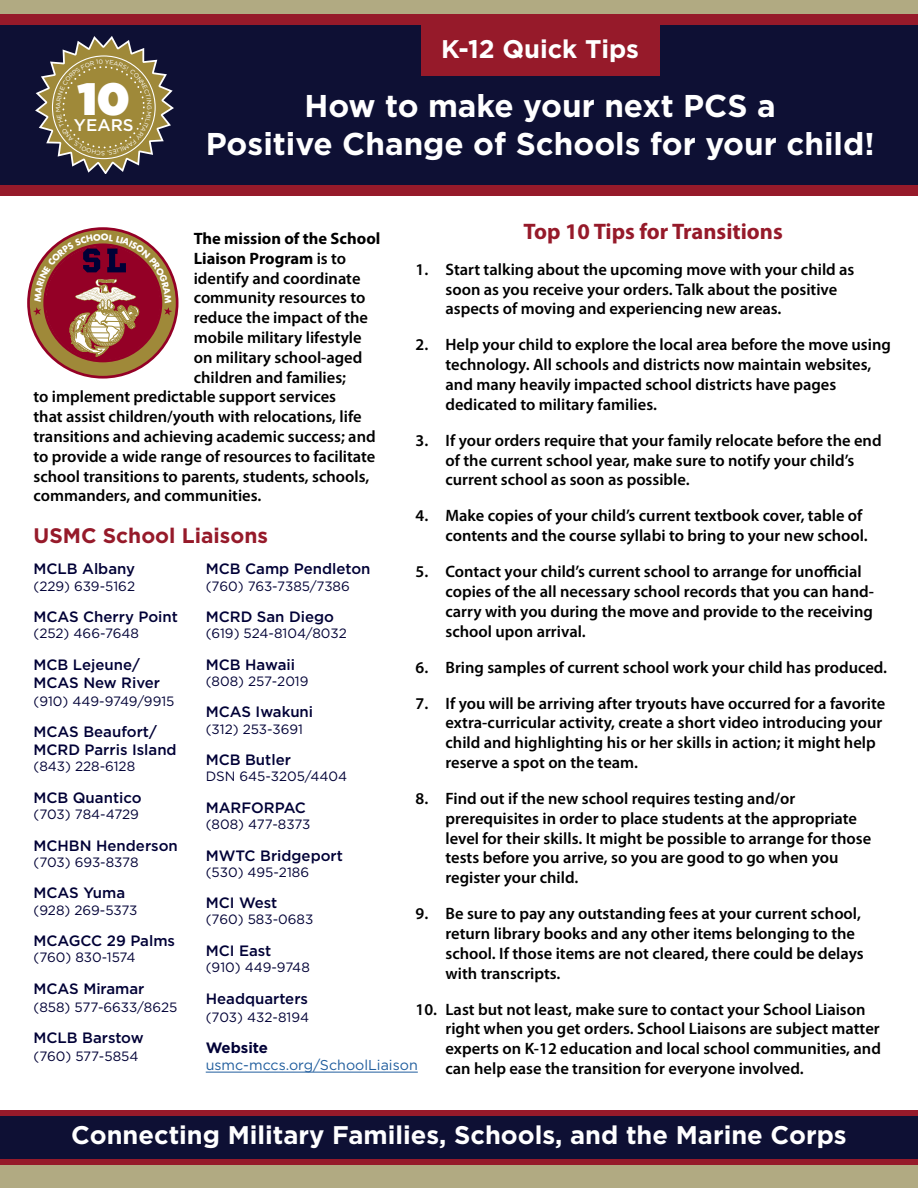
<style>
.page{position:relative;width:918px;height:1188px;background:#fff}
.page>*{position:absolute;margin:0;border:0;box-sizing:border-box;transform-origin:0 0}
.t1{font:900 45.3px "Gotham";color:#fff}
.t2{font:700 31.5px/37.8px "Gotham";color:#fff;text-align:center}
.t3{font:700 25.5px "Gotham";color:#fff}
.t4{font:700 22.5px "Myriad Pro";color:#961a2a}
.t5{font:700 21px "Gotham";color:#961a2a}
.t6{font:500 16.8px "Gotham";color:#fff}
.t7{font:600 16.5px/19.8px "Myriad Pro";color:#000}
.t8{font:700 16.5px "Myriad Pro";color:#000}
.t9{font:500 15px/18px "Gotham";color:#000036}
.t10{font:700 15px "Gotham";color:#000036}
.t11{font:14.25px "Gotham";color:#215e9e}
.t12{font:13.5px "Gotham";color:#000036}
.s1{font-weight:600}
</style>
<div class="page">
<div style="left:0;top:1136px;width:918px;height:52px;background:#b1aa82"></div>
<div style="left:0;top:0;width:918px;height:52px;background:#b1aa82"></div>
<div style="left:0;top:21px;width:918px;height:169px;background:#0e1034"></div>
<div style="left:0;top:1116px;width:918px;height:45px;background:#0e1034"></div>
<div style="left:0;top:14px;width:918px;height:11px;background:#961a2a"></div>
<div style="left:0;top:1110px;width:918px;height:6px;background:#961a2a"></div>
<div style="left:0;top:1159px;width:918px;height:5px;background:#961a2a"></div>
<div style="left:421px;top:22px;width:238px;height:54px;background:#961a2a"></div>
<div style="left:0;top:185px;width:918px;height:10px;background:#961a2a"></div>
<hr style="left:206px;top:1072px;width:212px;height:1px;background:#215e9e">
<svg style="left:27px;top:227px;width:151px;height:152px"></svg>
<svg style="left:35px;top:36px;width:139px;height:138px"></svg>
<h1 class="t1" style="left:78px;top:66px;width:54px">10</h1>
<p class="t6" style="left:74px;top:114px;width:61px">YEARS</p>
<h3 class="t3" style="left:441px;top:32px;width:199px">K-12 Quick Tips</h3>
<h2 class="t2" style="left:206px;top:87px;width:670px">How to make your next PCS a<br>Positive Change of Schools for your child!</h2>
<h3 class="t4" style="left:524px;top:217px;width:261px">Top 10 Tips for Transitions</h3>
<p class="t7" style="left:446px;top:259px;width:410px;text-indent:-30px">1. Start talking about the upcoming move with your child as soon as you receive your orders. Talk about the positive aspects of moving and experiencing new areas.</p>
<p class="t7" style="left:446px;top:335px;width:447px;text-indent:-30px">2. Help your child to explore the local area before the move using technology. All schools and districts now maintain websites, and many heavily impacted school districts have pages dedicated to military families.</p>
<p class="t7" style="left:446px;top:430px;width:438px;text-indent:-30px">3. If your orders require that your family relocate before the end of the current school year, make sure to notify your child’s current school as soon as possible.</p>
<p class="t7" style="left:446px;top:506px;width:424px;text-indent:-30px">4. Make copies of your child’s current textbook cover, table of contents and the course syllabi to bring to your new school.</p>
<p class="t7" style="left:446px;top:561px;width:430px;text-indent:-30px">5. Contact your child’s current school to arrange for unofficial copies of the all necessary school records that you can hand&shy;carry with you during the move and provide to the receiving school upon arrival.</p>
<p class="t7" style="left:416px;top:657px;width:473px">6. Bring samples of current school work your child has produced.</p>
<p class="t7" style="left:446px;top:693px;width:441px;text-indent:-30px">7. If you will be arriving after tryouts have occurred for a favorite extra-curricular activity, create a short video introducing your child and highlighting his or her skills in action; it might help reserve a spot on the team.</p>
<p class="t7" style="left:446px;top:788px;width:427px;text-indent:-30px">8. Find out if the new school requires testing and/or prerequisites in order to place students at the appropriate level for their skills. It might be possible to arrange for those tests before you arrive, so you are good to go when you register your child.</p>
<p class="t7" style="left:446px;top:903px;width:420px;text-indent:-30px">9. Be sure to pay any outstanding fees at your current school, return library books and any other items belonging to the school. If those items are not cleared, there could be delays with transcripts.</p>
<p class="t7" style="left:446px;top:999px;width:437px;text-indent:-30px">10. Last but not least, make sure to contact your School Liaison right when you get orders. School Liaisons are subject matter experts on K-12 education and local school communities, and can help ease the transition for everyone involved.</p>
<p class="t8" style="left:194px;top:228px;width:188px">The mission of the School</p>
<p class="t8" style="left:194px;top:247px;width:154px">Liaison Program <span class="s1">is to</span></p>
<p class="t7" style="left:194px;top:268px;width:168px">identify and coordinate</p>
<p class="t7" style="left:194px;top:288px;width:173px">community resources to</p>
<p class="t7" style="left:194px;top:307px;width:176px">reduce the impact of the</p>
<p class="t7" style="left:194px;top:327px;width:169px">mobile military lifestyle</p>
<p class="t7" style="left:194px;top:347px;width:170px">on military school-aged</p>
<p class="t7" style="left:194px;top:367px;width:154px">children and families;</p>
<p class="t7" style="left:33px;top:387px;width:304px">to implement predictable support services</p>
<p class="t7" style="left:33px;top:406px;width:330px">that assist children/youth with relocations, life</p>
<p class="t7" style="left:33px;top:426px;width:344px">transitions and achieving academic success; and</p>
<p class="t7" style="left:33px;top:446px;width:343px">to provide a wide range of resources to facilitate</p>
<p class="t7" style="left:33px;top:466px;width:337px">school transitions to parents, students, schools,</p>
<p class="t7" style="left:33px;top:486px;width:229px">commanders, and communities.</p>
<p class="t5" style="left:33px;top:522px;width:236px">USMC School Liaisons</p>
<p class="t9" style="left:33px;top:560px;width:103px">MCLB Albany</p>
<p class="t12" style="left:33px;top:577px;width:103px">(229) 639-5162</p>
<p class="t9" style="left:33px;top:608px;width:146px">MCAS Cherry Point</p>
<p class="t12" style="left:33px;top:625px;width:107px">(252) 466-7648</p>
<p class="t9" style="left:33px;top:655px;width:128px">MCB Lejeune/<br>MCAS New River</p>
<p class="t12" style="left:33px;top:692px;width:143px">(910) 449-9749/9915</p>
<p class="t9" style="left:33px;top:723px;width:145px">MCAS Beaufort/<br>MCRD Parris Island</p>
<p class="t12" style="left:33px;top:758px;width:103px">(843) 228-6128</p>
<p class="t9" style="left:33px;top:788px;width:110px">MCB Quantico</p>
<p class="t12" style="left:33px;top:806px;width:107px">(703) 784-4729</p>
<p class="t9" style="left:33px;top:836px;width:146px">MCHBN Henderson</p>
<p class="t12" style="left:33px;top:853px;width:107px">(703) 693-8378</p>
<p class="t9" style="left:33px;top:884px;width:93px">MCAS Yuma</p>
<p class="t12" style="left:33px;top:901px;width:106px">(928) 269-5373</p>
<p class="t9" style="left:33px;top:932px;width:143px">MCAGCC 29 Palms</p>
<p class="t12" style="left:33px;top:949px;width:104px">(760) 830-1574</p>
<p class="t9" style="left:33px;top:979px;width:113px">MCAS Miramar</p>
<p class="t12" style="left:33px;top:998px;width:146px">(858) 577-6633/8625</p>
<p class="t9" style="left:33px;top:1029px;width:112px">MCLB Barstow</p>
<p class="t12" style="left:33px;top:1048px;width:107px">(760) 577-5854</p>
<p class="t9" style="left:206px;top:560px;width:166px">MCB Camp Pendleton</p>
<p class="t12" style="left:206px;top:577px;width:146px">(760) 763-7385/7386</p>
<p class="t9" style="left:206px;top:608px;width:130px">MCRD San Diego</p>
<p class="t12" style="left:206px;top:625px;width:143px">(619) 524-8104/8032</p>
<p class="t9" style="left:206px;top:655px;width:91px">MCB Hawaii</p>
<p class="t12" style="left:206px;top:673px;width:104px">(808) 257-2019</p>
<p class="t9" style="left:206px;top:703px;width:109px">MCAS Iwakuni</p>
<p class="t12" style="left:206px;top:720px;width:99px">(312) 253-3691</p>
<p class="t9" style="left:206px;top:751px;width:87px">MCB Butler</p>
<p class="t12" style="left:206px;top:768px;width:143px">DSN 645-3205/4404</p>
<p class="t9" style="left:206px;top:798px;width:102px">MARFORPAC</p>
<p class="t12" style="left:206px;top:816px;width:106px">(808) 477-8373</p>
<p class="t9" style="left:206px;top:846px;width:139px">MWTC Bridgeport</p>
<p class="t12" style="left:206px;top:863px;width:105px">(530) 495-2186</p>
<p class="t9" style="left:206px;top:894px;width:73px">MCI West</p>
<p class="t12" style="left:206px;top:911px;width:109px">(760) 583-0683</p>
<p class="t9" style="left:206px;top:941px;width:67px">MCI East</p>
<p class="t12" style="left:206px;top:959px;width:106px">(910) 449-9748</p>
<p class="t9" style="left:206px;top:989px;width:104px">Headquarters</p>
<p class="t12" style="left:206px;top:1008px;width:105px">(703) 432-8194</p>
<p class="t10" style="left:206px;top:1038px;width:64px">Website</p>
<p class="t11" style="left:206px;top:1056px;width:214px">usmc-mccs.org/SchoolLiaison</p>
<h3 class="t3" style="left:71px;top:1118px;width:777px">Connecting Military Families, Schools, and the Marine Corps</h3>
</div>
